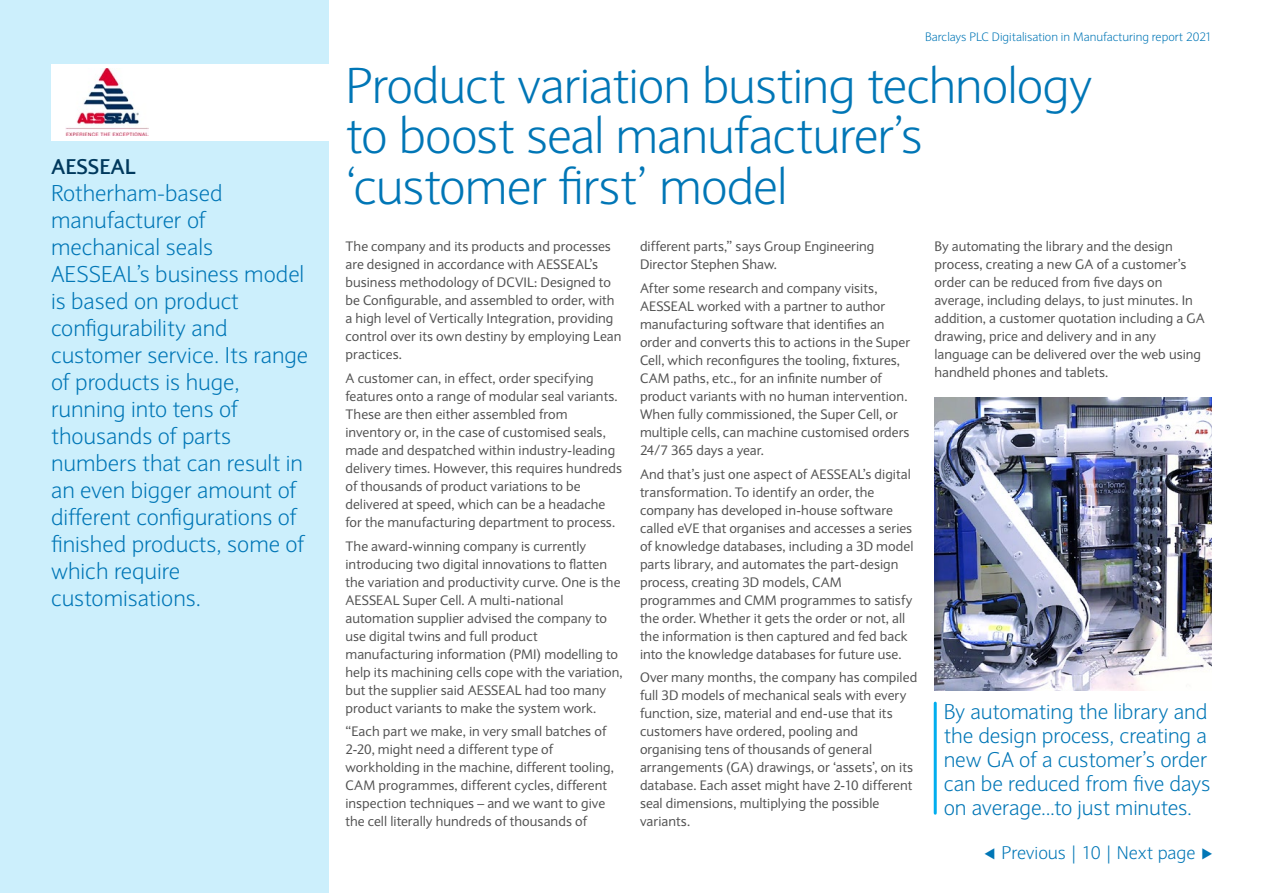
<style>
.page{position:relative;width:1263px;height:893px;background:#fff}
.page>*{position:absolute;margin:0;border:0;box-sizing:border-box;transform-origin:0 0}
.t1{font:300 49.5px/50.2px "Expert Sans";letter-spacing:-.02em;color:#0076b6}
.Client_CS_Title_body{font:300 22.5px/27px "Expert Sans";color:#0076b6}
.Small_quote{font:300 21px/24px "Expert Sans";letter-spacing:-.005em;color:#0076b6}
.Client_CS_Title{font:700 21px "Expert Sans";color:#00395d}
.t2{font:300 18px "Expert Sans";letter-spacing:-.005em;color:#0076b6}
.SR_Body{font:13.5px/18px "Expert Sans";letter-spacing:.005em;color:#515151}
.t3{font:300 12px "Expert Sans";color:#0076b6}
.s1{font-family:"Proxima Nova";font-weight:400}
</style>
<div class="page">
<div style="left:0;top:0;width:329px;height:893px;background:#cceffc"></div>
<img style="left:934px;top:398px;width:278px;height:293px">
<div style="left:51px;top:64px;width:277px;height:76px;background:#fff"></div>
<img style="left:65px;top:69px;width:83px;height:66px">
<hr style="left:934px;top:703px;width:3px;height:110px;background:#00aeef">
<h3 class="Client_CS_Title" style="left:51px;top:153px;width:86px">AESSEAL</h3>
<p class="Client_CS_Title_body" style="left:51px;top:180px;width:259px">Rotherham-based manufacturer of mechanical seals<br>AESSEAL’s business model is based on product configurability and customer service. Its range of products is huge, running into tens of thousands of parts numbers that can result in an even bigger amount of different configurations of finished products, some of which require customisations.</p>
<p class="t3" style="left:925px;top:30px;width:289px">Barclays PLC Digitalisation in Manufacturing report 2021</p>
<h1 class="t1" style="left:345px;top:60px;width:749px">Product variation busting technology to boost seal manufacturer’s ‘customer first’ model</h1>
<p class="SR_Body" style="left:345px;top:237px;width:277px">The company and its products and processes are designed in accordance with AESSEAL’s business methodology of DCVIL: Designed to be Configurable, and assembled to order, with a high level of Vertically Integration, providing control over its own destiny by employing Lean practices.</p>
<p class="SR_Body" style="left:345px;top:369px;width:278px">A customer can, in effect, order specifying features onto a range of modular seal variants.<br>These are then either assembled from inventory or, in the case of customised seals, made and despatched within industry-leading delivery times. However, this requires hundreds of thousands of product variations to be delivered at speed, which can be a headache for the manufacturing department to process.</p>
<p class="SR_Body" style="left:345px;top:537px;width:279px">The award-winning company is currently introducing two digital innovations to flatten the variation and productivity curve. One is the AESSEAL Super Cell. A multi-national automation supplier advised the company to use digital twins and full product manufacturing information (PMI) modelling to help its machining cells cope with the variation, but the supplier said AESSEAL had too many product variants to make the system work.</p>
<p class="SR_Body" style="left:345px;top:722px;width:270px">“Each part we make, in very small batches of 2-20, might need a different type of workholding in the machine, different tooling, CAM programmes, different cycles, different inspection techniques – and we want to give the cell literally hundreds of thousands of</p>
<p class="SR_Body" style="left:640px;top:237px;width:236px">different parts,” says Group Engineering<br>Director Stephen Shaw.</p>
<p class="SR_Body" style="left:640px;top:279px;width:272px">After some research and company visits, AESSEAL worked with a partner to author manufacturing software that identifies an order and converts this to actions in the Super Cell, which reconfigures the tooling, fixtures, CAM paths, etc., for an infinite number of product variants with no human intervention.<br>When fully commissioned, the Super Cell, or multiple cells, can machine customised orders 24/7 365 days a year.</p>
<p class="SR_Body" style="left:640px;top:465px;width:275px">And that’s just one aspect of AESSEAL’s digital transformation. To identify an order, the company has developed in-house software called eVE that organises and accesses a series of knowledge databases, including a 3D model parts library, and automates the part-design process, creating 3D models, CAM programmes and CMM programmes to satisfy the order. Whether it gets the order or not, all the information is then captured and fed back into the knowledge databases for future use.</p>
<p class="SR_Body" style="left:640px;top:668px;width:279px">Over many months, the company has compiled full 3D models of mechanical seals with every function, size, material and end-use that its customers have ordered, pooling and organising tens of thousands of general arrangements (GA) drawings, or ‘assets’, on its database. Each asset might have 2-10 different seal dimensions, multiplying the possible variants.</p>
<p class="SR_Body" style="left:934px;top:237px;width:272px">By automating the library and the design process, creating a new GA of a customer’s order can be reduced from five days on average, including delays, to just minutes. In addition, a customer quotation including a GA drawing, price and delivery and in any language can be delivered over the web using handheld phones and tablets.</p>
<p class="Small_quote" style="left:944px;top:699px;width:268px">By automating the library and the design process, creating a new GA of a customer’s order can be reduced from five days on average...to just minutes.</p>
<h3 class="t2" style="left:985px;top:842px;width:228px"><span class="s1">⊳</span> Previous | 10 | Next page <span class="s1">⊲</span></h3>
</div>
